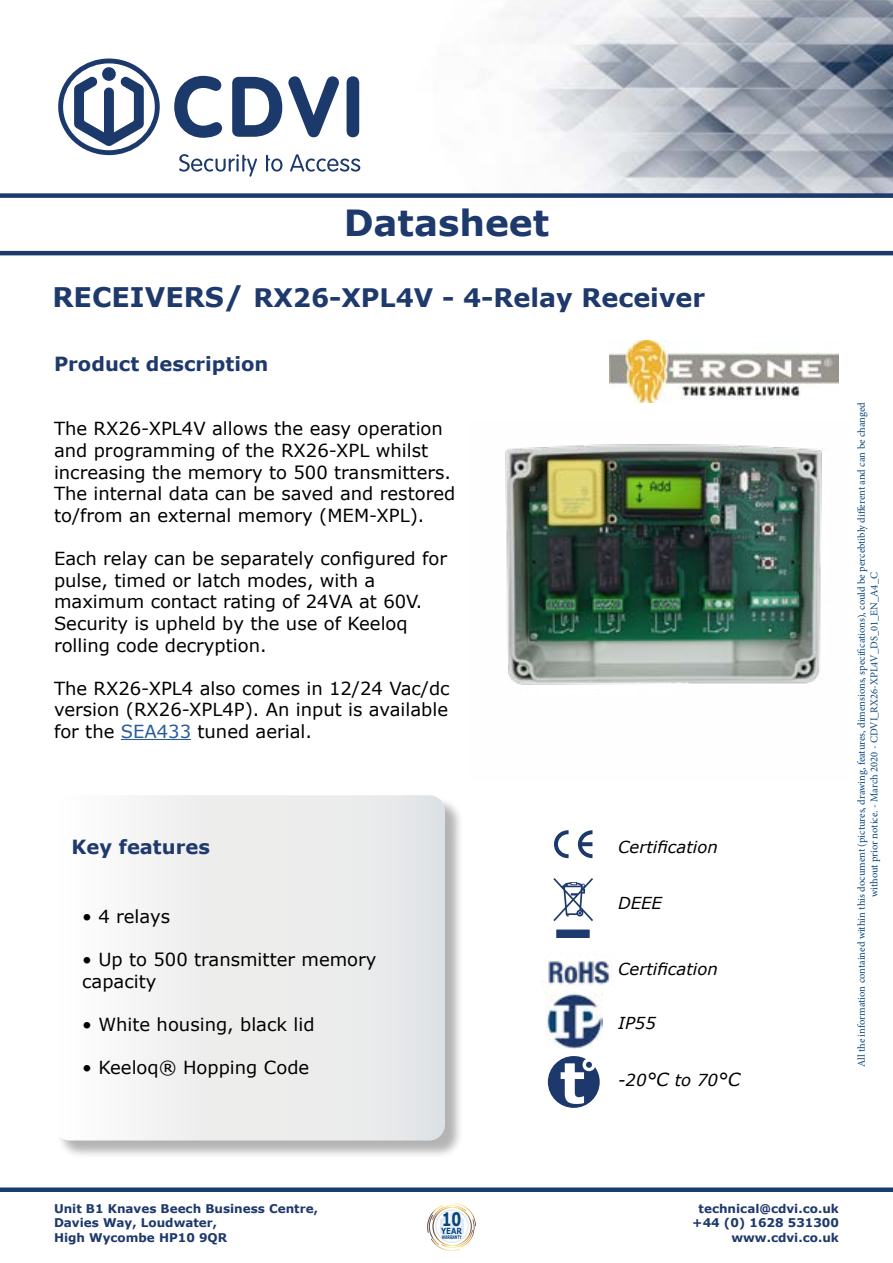
<style>
.page{position:relative;width:893px;height:1263px;background:#fff}
.page>*{position:absolute;margin:0;border:0;box-sizing:border-box;transform-origin:0 0}
.t1{font:700 36px "Verdana";color:#1e396c}
.t2{font:700 25.5px "Verdana";color:#1e396c}
.t3{font:700 19.5px "Verdana";color:#1e396c}
.t4{font:700 18.6px "Verdana";color:#06477f;scale:.75 1}
.t5{font:18px/21.6px "Verdana";color:#000}
.t6{font:italic 16.5px "Verdana";color:#000}
.t7{font:700 12px/14.4px "Verdana";color:#1e396c}
.t8{font:10.5px/12.6px "Minion Pro";color:#06467a;text-align:center}
.t9{font:700 8.55px "Verdana";color:#06477f;scale:.82 1}
.t10{font:700 4.95px "Verdana";color:#06477f;scale:.62 1}
.s1{font-size:27px}
.s2{font-size:28.5px}
.s3{color:#275b9b}
.s4{font-size:18px}
</style>
<div class="page">
<img style="left:346px;top:0;width:547px;height:193px">
<div style="left:0;top:193px;width:893px;height:5px;background:#1e396c"></div>
<div style="left:0;top:1187px;width:893px;height:5px;background:#173d6d"></div>
<hr style="left:0;top:251px;width:893px;height:4px;background:#1e396b">
<div style="left:57px;top:798px;width:406px;height:361px;background:#000;opacity:.3"></div>
<svg style="left:57px;top:795px;width:388px;height:345px"></svg>
<svg style="left:58px;top:59px;width:102px;height:96px"></svg>
<svg style="left:179px;top:154px;width:78px;height:23px"></svg>
<svg style="left:266px;top:155px;width:16px;height:17px"></svg>
<svg style="left:290px;top:154px;width:70px;height:18px"></svg>
<svg style="left:174px;top:76px;width:48px;height:62px"></svg>
<svg style="left:232px;top:77px;width:50px;height:60px"></svg>
<svg style="left:288px;top:76px;width:51px;height:61px"></svg>
<div style="left:347px;top:76px;width:12px;height:61px;background:#1c396b;border-radius:6px"></div>
<img style="left:505px;top:444px;width:318px;height:241px">
<hr style="left:121px;top:739px;width:70px;height:1px;background:#275b9b">
<img style="left:609px;top:340px;width:230px;height:63px">
<svg style="left:578px;top:830px;width:14px;height:28px"></svg>
<svg style="left:554px;top:830px;width:15px;height:28px"></svg>
<svg style="left:553px;top:878px;width:40px;height:60px"></svg>
<img style="left:541px;top:961px;width:70px;height:24px">
<svg style="left:548px;top:1056px;width:52px;height:52px"></svg>
<img style="left:545px;top:992px;width:58px;height:56px">
<svg style="left:427px;top:1203px;width:49px;height:48px"></svg>
<h1 class="t1" style="left:344px;top:199px;width:207px">Datasheet</h1>
<h2 class="t2" style="left:52px;top:281px;width:654px"><span class="s1">RECEIVERS</span><span class="s2">/</span> RX26-XPL4V - 4-Relay Receiver</h2>
<p class="t3" style="left:54px;top:351px;width:216px">Product description</p>
<p class="t5" style="left:54px;top:418px;width:403px">The RX26-XPL4V allows the easy operation and programming of the RX26-XPL whilst increasing the memory to 500 transmitters.<br>The internal data can be saved and restored to/from an external memory (MEM-XPL).</p>
<p class="t5" style="left:54px;top:548px;width:394px">Each relay can be separately configured for pulse, timed or latch modes, with a maximum contact rating of 24VA at 60V.<br>Security is upheld by the use of Keeloq rolling code decryption.</p>
<p class="t5" style="left:54px;top:678px;width:397px;text-align:justify">The RX26-XPL4 also comes in 12/24 Vac/dc version (RX26-XPL4P). An input is available for the <span class="s3">SEA433</span> tuned aerial.</p>
<p class="t3" style="left:71px;top:834px;width:140px">Key features</p>
<p class="t5" style="left:82px;top:906px;width:89px">• 4 relays</p>
<p class="t5" style="left:82px;top:949px;width:296px">• Up to 500 transmitter memory capacity</p>
<p class="t5" style="left:82px;top:1014px;width:234px">• White housing, black lid</p>
<p class="t5" style="left:82px;top:1057px;width:229px">• Keeloq® Hopping Code</p>
<p class="t6" style="left:618px;top:836px;width:101px">Certification</p>
<p class="t6" style="left:618px;top:893px;width:45px">DEEE</p>
<p class="t6" style="left:618px;top:959px;width:101px">Certification</p>
<p class="t6" style="left:618px;top:1013px;width:39px">IP55</p>
<p class="t6" style="left:618px;top:1069px;width:124px">-20<span class="s4">°C</span> to 70<span class="s4">°C</span></p>
<p class="t8" style="left:855px;top:1067px;width:667px;rotate:-90deg">All the information contained within this document (pictures, drawing, features, dimensions, specifications), could be percebtibly different and can be changed without prior notice. - March 2020 - CDVI_RX26-XPL4V_DS_01_EN_A4_C</p>
<p class="t7" style="left:54px;top:1201px;width:266px">Unit B1 Knaves Beech Business Centre,<br>Davies Way, Loudwater,<br>High Wycombe HP10 9QR</p>
<p class="t7" style="left:692px;top:1201px;width:148px;text-align:right">technical@cdvi.co.uk +44 (0) 1628 531300 www.cdvi.co.uk</p>
<p class="t4" style="left:442px;top:1207px;width:27px">10</p>
<p class="t10" style="left:442px;top:1234px;width:33px">WARRANTY</p>
<p class="t9" style="left:441px;top:1225px;width:27px">YEAR</p>
</div>
